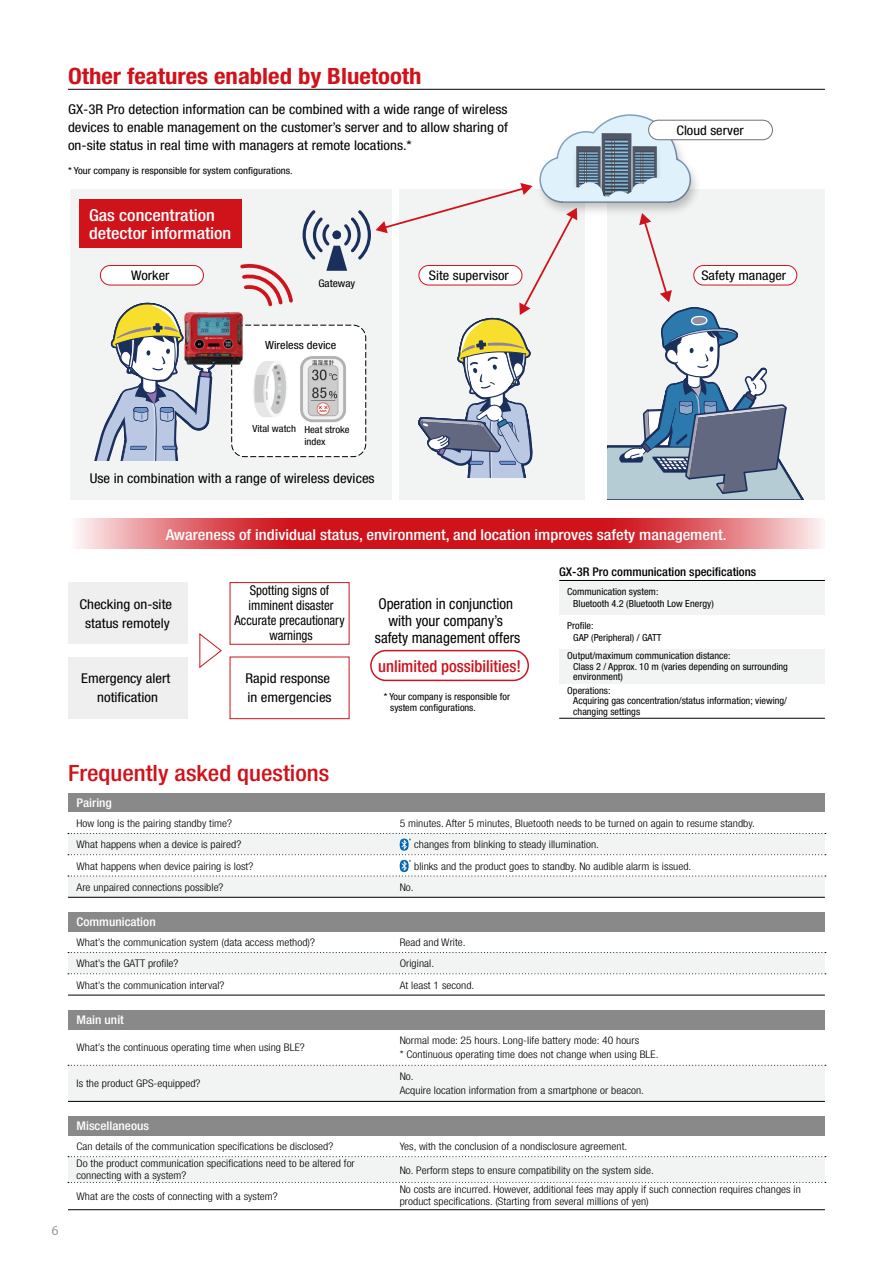
<style>
.page{position:relative;width:893px;height:1263px;background:#fff}
.page>*{position:absolute;margin:0;border:0;box-sizing:border-box;transform-origin:0 0}
.t1{font:700 condensed 22.5px "Helvetica Neue LT Pro";color:#d0121b;scale:1.1 1}
.t2{font:500 condensed 22.5px "Helvetica Neue LT Pro";color:#d0121b;scale:1.1 1}
.t3{font:500 condensed 16.5px/18.8px "Helvetica Neue LT Pro";color:#fff;scale:1.1 1}
.t4{font:500 condensed 16.5px "Helvetica Neue LT Pro";color:#d0121b}
.t5{font:500 condensed 15px "Helvetica Neue LT Pro";color:#fff;scale:1.1 1}
.t6{font:condensed 15px/17.2px "Helvetica Neue LT Pro";color:#000;text-align:center}
.t7{font:condensed 13.5px/19.5px "Helvetica Neue LT Pro";color:#000;text-align:center;scale:1.1 1}
.t8{font:condensed 13.5px/15px "Helvetica Neue LT Pro";color:#000;text-align:center;scale:.95 1}
.t9{font:condensed 13.2px "Helvetica Neue LT Pro";color:#000;scale:1.1 1}
.t10{font:500 condensed 12px "Helvetica Neue LT Pro";color:#fff;scale:1.1 1}
.t11{font:500 condensed 12px "Helvetica Neue LT Pro";color:#000;scale:1.05 1}
.t12{font:12px "Koz Go Pr 6 N";color:#898989}
.t13{font:condensed 11.25px "Helvetica Neue LT Pro";color:#000;scale:1.1 1}
.t14{font:300 condensed 10.5px/13.5px "Helvetica Neue LT Pro";letter-spacing:.005em;color:#000;scale:1.1 1}
.t15{font:condensed 10.5px "Helvetica Neue LT Pro";color:#000;scale:1.1 1}
.t16{font:condensed 9.75px/10.5px "Helvetica Neue LT Pro";color:#000;scale:1.05 1}
.t17{font:condensed 9.75px/11.9px "Helvetica Neue LT Pro";color:#000;scale:1.1 1}
</style>
<div class="page">
<div style="left:68px;top:793px;width:757px;height:19px;background:#898989"></div>
<div style="left:68px;top:952px;width:757px;height:22px;background:#f2f3f3"></div>
<div style="left:68px;top:1065px;width:757px;height:36px;background:#f2f3f3"></div>
<div style="left:68px;top:1157px;width:757px;height:25px;background:#f2f3f3"></div>
<div style="left:68px;top:876px;width:757px;height:21px;background:#f2f3f3"></div>
<div style="left:68px;top:912px;width:757px;height:19px;background:#898989"></div>
<div style="left:68px;top:1010px;width:757px;height:19px;background:#898989"></div>
<div style="left:68px;top:1116px;width:757px;height:19px;background:#898989"></div>
<hr style="left:68px;top:897px;width:757px;height:1px;background:#000">
<hr style="left:68px;top:995px;width:757px;height:1px;background:#000">
<svg style="left:68px;top:952px;width:758px;height:1px"></svg>
<svg style="left:68px;top:973px;width:758px;height:1px"></svg>
<hr style="left:68px;top:1101px;width:757px;height:1px;background:#000">
<svg style="left:68px;top:1065px;width:758px;height:1px"></svg>
<hr style="left:68px;top:1209px;width:757px;height:1px;background:#000">
<svg style="left:68px;top:1156px;width:758px;height:1px"></svg>
<svg style="left:68px;top:1182px;width:758px;height:1px"></svg>
<svg style="left:77px;top:519px;width:745px;height:30px;background:#da4a51"></svg>
<div style="left:70px;top:189px;width:322px;height:310px;background:#f2f3f3"></div>
<div style="left:607px;top:189px;width:218px;height:310px;background:#f2f3f3"></div>
<div style="left:80px;top:199px;width:162px;height:49px;background:#d0121b"></div>
<svg style="left:240px;top:264px;width:53px;height:43px"></svg>
<div style="left:100px;top:265px;width:103px;height:20px;background:#fff;border-radius:10px"></div>
<div style="left:100px;top:265px;width:104px;height:20px;border:1px solid #d0121b;border-radius:10px"></div>
<div style="left:232px;top:325px;width:134px;height:132px;background:#fff;border-radius:13px"></div>
<div style="left:231px;top:325px;width:135px;height:132px;border:1px dashed #000;border-radius:13px"></div>
<img style="left:253px;top:361px;width:34px;height:56px">
<img style="left:300px;top:361px;width:3px;height:56px">
<svg style="left:94px;top:302px;width:121px;height:159px"></svg>
<img style="left:182px;top:309px;width:63px;height:57px">
<hr style="left:68px;top:89px;width:757px;height:1px;background:#000">
<div style="left:559px;top:580px;width:266px;height:35px;background:#f2f3f3"></div>
<div style="left:559px;top:649px;width:266px;height:35px;background:#f2f3f3"></div>
<hr style="left:559px;top:580px;width:266px;height:1px;background:#000">
<hr style="left:559px;top:718px;width:266px;height:1px;background:#000">
<div style="left:68px;top:583px;width:119px;height:61px;background:#efefef"></div>
<div style="left:230px;top:582px;width:119px;height:62px;border:1px solid #d0121b"></div>
<svg style="left:199px;top:633px;width:23px;height:35px"></svg>
<div style="left:68px;top:657px;width:119px;height:62px;background:#efefef"></div>
<div style="left:230px;top:657px;width:119px;height:62px;border:1px solid #d0121b"></div>
<div style="left:370px;top:650px;width:159px;height:31px;border:1px solid #d0121b;border-radius:15px"></div>
<svg style="left:68px;top:833px;width:758px;height:44px"></svg>
<svg style="left:303px;top:114px;width:503px;height:386px"></svg>
<h1 class="t1" style="left:68px;top:62px;width:323px">Other features enabled by Bluetooth</h1>
<p class="t7" style="left:68px;top:100px;width:401px;line-height:18px;text-align:justify">GX-3R Pro detection information can be combined with a wide range of wireless devices to enable management on the customer’s server and to allow sharing of on-site status in real time with managers at remote locations.*</p>
<p class="t17" style="left:68px;top:165px;width:206px">* Your company is responsible for system configurations.</p>
<h2 class="t3" style="left:89px;top:205px;width:131px">Gas concentration detector information</h2>
<p class="t9" style="left:676px;top:123px;width:63px">Cloud server</p>
<p class="t9" style="left:131px;top:268px;width:36px">Worker</p>
<p class="t15" style="left:318px;top:277px;width:35px">Gateway</p>
<p class="t13" style="left:265px;top:339px;width:66px">Wireless device</p>
<p class="t9" style="left:429px;top:268px;width:74px">Site supervisor</p>
<p class="t9" style="left:701px;top:268px;width:79px">Safety manager</p>
<p class="t17" style="left:304px;top:423px;width:43px;text-indent:-52px">Vital watch Heat stroke index</p>
<p class="t7" style="left:90px;top:468px;width:260px">Use in combination with a range of wireless devices</p>
<h3 class="t5" style="left:166px;top:525px;width:511px">Awareness of individual status, environment, and location improves safety management.</h3>
<p class="t7" style="left:79px;top:594px;width:86px">Checking on-site status remotely</p>
<p class="t8" style="left:235px;top:583px;width:117px">Spotting signs of imminent disaster<br>Accurate precautionary warnings</p>
<p class="t7" style="left:81px;top:668px;width:82px">Emergency alert notification</p>
<p class="t7" style="left:245px;top:668px;width:80px;text-align:left">Rapid response in emergencies</p>
<h3 class="t6" style="left:375px;top:594px;width:147px">Operation in conjunction with your company’s safety management offers</h3>
<h2 class="t4" style="left:378px;top:656px;width:144px">unlimited possibilities!</h2>
<p class="t16" style="left:390px;top:690px;width:116px;line-height:11.2px;text-indent:-6px">* Your company is responsible for system configurations.</p>
<p class="t11" style="left:559px;top:565px;width:189px">GX-3R Pro communication specifications</p>
<p class="t16" style="left:573px;top:586px;width:135px;line-height:12px;text-indent:-6px">Communication system:<br>Bluetooth 4.2 (Bluetooth Low Energy)</p>
<p class="t16" style="left:573px;top:620px;width:86px;line-height:12px;text-indent:-6px">Profile:<br>GAP (Peripheral) / GATT</p>
<p class="t16" style="left:573px;top:651px;width:206px;text-indent:-6px">Output/maximum communication distance:<br>Class 2 / Approx. 10 m (varies depending on surrounding environment)</p>
<p class="t16" style="left:573px;top:685px;width:205px;text-indent:-6px">Operations:<br>Acquiring gas concentration/status information; viewing/ changing settings</p>
<p class="t12" style="left:52px;top:1224px;width:8px">6</p>
<h1 class="t2" style="left:68px;top:760px;width:239px">Frequently asked questions</h1>
<p class="t10" style="left:77px;top:796px;width:34px">Pairing</p>
<p class="t14" style="left:77px;top:816px;width:143px">How long is the pairing standby time?</p>
<p class="t14" style="left:400px;top:816px;width:324px">5 minutes. After 5 minutes, Bluetooth needs to be turned on again to resume standby.</p>
<p class="t14" style="left:77px;top:838px;width:151px">What happens when a device is paired?</p>
<p class="t14" style="left:414px;top:838px;width:170px">changes from blinking to steady illumination.</p>
<p class="t14" style="left:77px;top:859px;width:162px">What happens when device pairing is lost?</p>
<p class="t14" style="left:414px;top:859px;width:253px">blinks and the product goes to standby. No audible alarm is issued.</p>
<p class="t14" style="left:77px;top:880px;width:135px">Are unpaired connections possible?</p>
<p class="t14" style="left:400px;top:880px;width:14px">No.</p>
<p class="t10" style="left:77px;top:915px;width:73px">Communication</p>
<p class="t14" style="left:77px;top:935px;width:218px">What’s the communication system (data access method)?</p>
<p class="t14" style="left:400px;top:935px;width:61px">Read and Write.</p>
<p class="t14" style="left:77px;top:957px;width:94px">What’s the GATT profile?</p>
<p class="t14" style="left:400px;top:957px;width:33px">Original.</p>
<p class="t14" style="left:77px;top:978px;width:136px">What’s the communication interval?</p>
<p class="t14" style="left:400px;top:978px;width:69px">At least 1 second.</p>
<p class="t10" style="left:77px;top:1013px;width:45px">Main unit</p>
<p class="t14" style="left:77px;top:1040px;width:209px">What’s the continuous operating time when using BLE?</p>
<p class="t14" style="left:400px;top:1034px;width:237px">Normal mode: 25 hours. Long-life battery mode: 40 hours<br>* Continuous operating time does not change when using BLE.</p>
<p class="t14" style="left:77px;top:1077px;width:114px">Is the product GPS-equipped?</p>
<p class="t14" style="left:400px;top:1069px;width:224px">No.<br>Acquire location information from a smartphone or beacon.</p>
<p class="t10" style="left:77px;top:1119px;width:67px">Miscellaneous</p>
<p class="t14" style="left:77px;top:1139px;width:235px">Can details of the communication specifications be disclosed?</p>
<p class="t14" style="left:400px;top:1139px;width:208px">Yes, with the conclusion of a nondisclosure agreement.</p>
<p class="t14" style="left:77px;top:1157px;width:254px;line-height:12px">Do the product communication specifications need to be altered for connecting with a system?</p>
<p class="t14" style="left:400px;top:1164px;width:232px">No. Perform steps to ensure compatibility on the system side.</p>
<p class="t14" style="left:77px;top:1190px;width:184px">What are the costs of connecting with a system?</p>
<p class="t14" style="left:400px;top:1183px;width:366px;line-height:12px">No costs are incurred. However, additional fees may apply if such connection requires changes in product specifications. (Starting from several millions of yen)</p>
</div>
